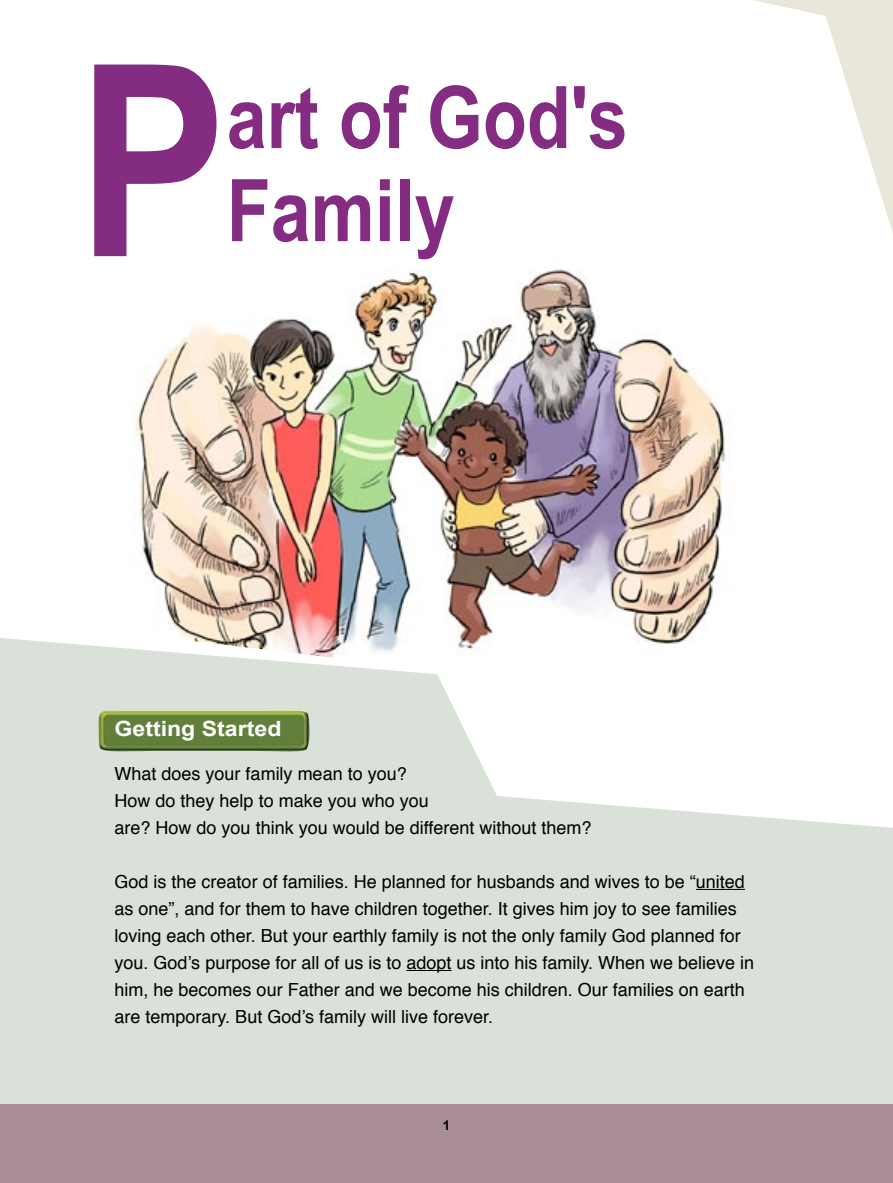
<style>
.page{position:relative;width:893px;height:1183px;background:#fff}
.page>*{position:absolute;margin:0;border:0;box-sizing:border-box;transform-origin:0 0}
.篇名{font:700 267.45px "Arial";color:#832c81;scale:.83 1}
.篇名-2{font:700 86.4px/93px "Arial";color:#832c81;scale:.83 1}
.sub_title-1{font:700 21px "Arial";color:#fff;scale:1.1 1}
.sub_title-1-2{font:18px/27px "Helvetica";color:#000}
.t1{font:700 13.5px "Arial";color:#000}
</style>
<div class="page">
<svg style="left:753px;top:0;width:140px;height:233px"></svg>
<div style="left:0;top:680px;width:893px;height:424px;background:#dae1d9"></div>
<div style="left:0;top:1104px;width:893px;height:78px;background:#a98e95"></div>
<img style="left:97px;top:707px;width:214px;height:46px">
<hr style="left:696px;top:888px;width:49px;height:1px;background:#000">
<hr style="left:406px;top:969px;width:45px;height:1px;background:#000">
<svg style="left:0;top:638px;width:108px;height:42px;background:#dde4dc"></svg>
<svg style="left:458px;top:680px;width:435px;height:128px"></svg>
<img style="left:108px;top:222px;width:657px;height:494px">
<p class="篇名" style="left:78px;top:12px;width:181px">P</p>
<p class="篇名-2" style="left:227px;top:71px;width:485px">art of God's<br>Family</p>
<p class="sub_title-1" style="left:115px;top:716px;width:153px">Getting Started</p>
<p class="sub_title-1-2" style="left:115px;top:761px;width:478px">What does your family mean to you?<br>How do they help to make you who you<br>are? How do you think you would be different without them?</p>
<p class="sub_title-1-2" style="left:115px;top:869px;width:641px">God is the creator of families. He planned for husbands and wives to be “united as one”, and for them to have children together. It gives him joy to see families loving each other. But your earthly family is not the only family God planned for you. Godʼs purpose for all of us is to adopt us into his family. When we believe in him, he becomes our Father and we become his children. Our families on earth are temporary. But Godʼs family will live forever.</p>
<p class="t1" style="left:443px;top:1117px;width:9px">1</p>
</div>
